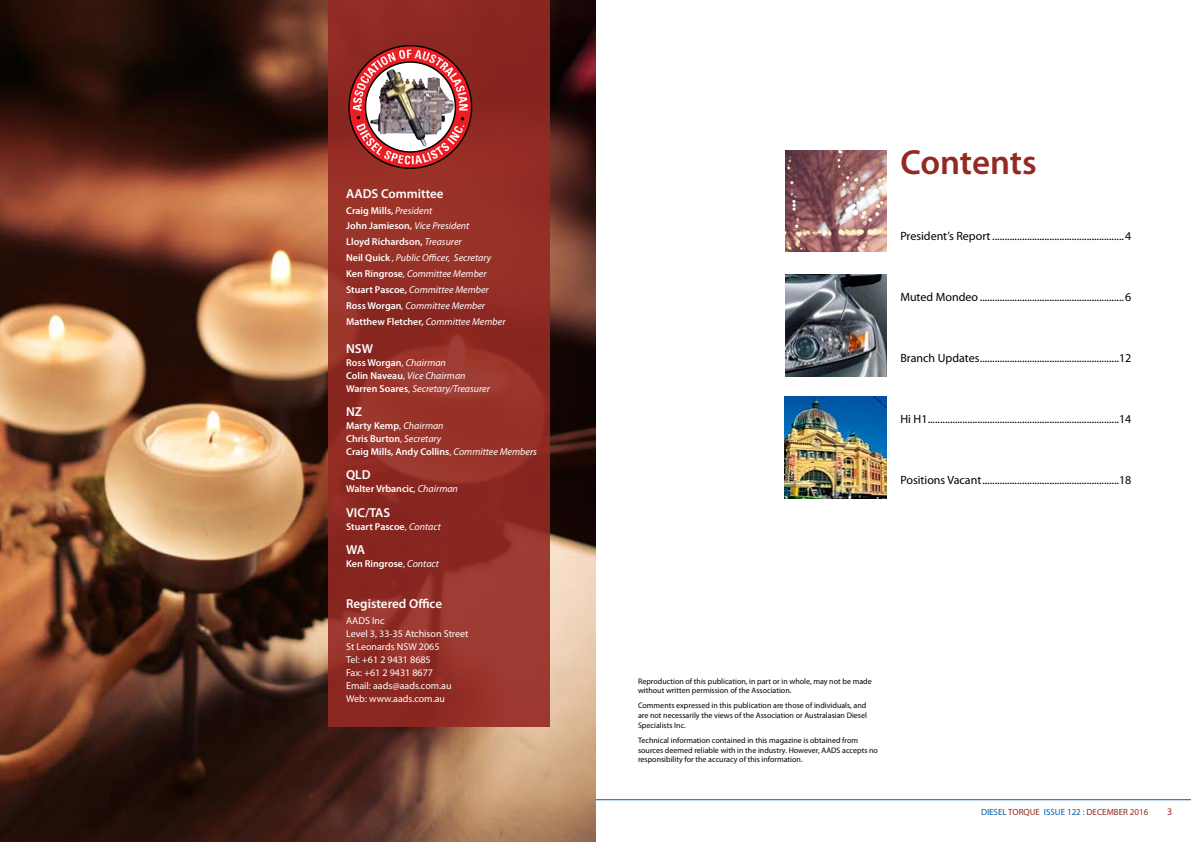
<style>
.page{position:relative;width:1191px;height:842px;background:#fff}
.page>*{position:absolute;margin:0;border:0;box-sizing:border-box;transform-origin:0 0}
.t1{font:600 35px "Myriad Pro";letter-spacing:-.005em;color:#942923}
.t2{font:600 13px "Myriad Pro";color:#fff}
.t3{font:12px "Myriad Pro";color:#000}
.t4{font:italic 10px/15.8px "Myriad Pro";color:#fff}
.t5{font:600 10px/13px "Myriad Pro";color:#fff}
.t6{font:10px/13px "Myriad Pro";color:#fff}
.t7{font:10px "Myriad Pro";color:#942923}
.t8{font:9px "Myriad Pro";color:#942923}
.t9{font:8px/9.6px "Myriad Pro";color:#000}
.s1{font-weight:600;font-style:normal}
.s2{font-weight:400;font-style:italic}
.s3{font-style:normal}
.s4{font-weight:400}
.s5{color:#005cab}
</style>
<div class="page">
<hr style="left:0;top:799px;width:1191px;height:1px;background:#005cab">
<img style="left:0;top:0;width:595px;height:842px">
<div style="left:329px;top:0;width:221px;height:726px;background:linear-gradient(to bottom,#8e2922,#95322a)"></div>
<svg style="left:349px;top:46px;width:122px;height:122px"></svg>
<svg style="left:353px;top:50px;width:114px;height:114px;background:#c64e4f"></svg>
<img style="left:370px;top:69px;width:84px;height:78px">
<img style="left:785px;top:150px;width:101px;height:102px">
<img style="left:785px;top:397px;width:101px;height:101px">
<img style="left:785px;top:275px;width:101px;height:101px">
<h2 class="t2" style="left:346px;top:185px;width:99px">AADS Committee</h2>
<p class="t4" style="left:346px;top:202px;width:147px"><span class="s1">Craig Mills,</span> President<br><span class="s1">John Jamieson,</span> Vice President<br><span class="s1">Lloyd Richardson,</span> Treasurer<br><span class="s1">Neil Quick</span> , Public Officer, Secretary<br><span class="s1">Ken Ringrose</span>, Committee Member<br><span class="s1">Stuart Pascoe,</span> Committee Member<br><span class="s1">Ross Worgan</span>, Committee Member</p>
<p class="t5" style="left:346px;top:315px;width:161px">Matthew Fletcher, <span class="s2">Committee Member</span></p>
<h2 class="t2" style="left:346px;top:340px;width:28px">NSW</h2>
<p class="t4" style="left:346px;top:356px;width:145px;line-height:13px"><span class="s1">Ross Worgan</span><span class="s3">,</span> Chairman<br><span class="s1">Colin Naveau</span><span class="s3">,</span> Vice Chairman<br><span class="s1">Warren Soares</span><span class="s3">,</span> Secretary/Treasurer</p>
<h2 class="t2" style="left:346px;top:403px;width:18px">NZ</h2>
<p class="t5" style="left:346px;top:419px;width:192px">Marty Kemp<span class="s4">,</span> <span class="s2">Chairman<br></span>Chris Burton<span class="s4">,</span> <span class="s2">Secretary<br></span>Craig Mills, Andy Collins<span class="s4">,</span> <span class="s2">Committee Members</span></p>
<h2 class="t2" style="left:346px;top:467px;width:26px">QLD</h2>
<p class="t5" style="left:346px;top:482px;width:113px">Walter Vrbancic<span class="s4">,</span> <span class="s2">Chairman</span></p>
<h2 class="t2" style="left:346px;top:504px;width:46px">VIC/TAS</h2>
<p class="t5" style="left:346px;top:520px;width:96px">Stuart Pascoe<span class="s4">,</span> <span class="s2">Contact</span></p>
<h2 class="t2" style="left:346px;top:541px;width:20px">WA</h2>
<p class="t5" style="left:346px;top:557px;width:94px">Ken Ringrose<span class="s4">,</span> <span class="s2">Contact</span></p>
<h2 class="t2" style="left:346px;top:595px;width:97px">Registered Office</h2>
<p class="t6" style="left:346px;top:614px;width:124px">AADS Inc<br>Level 3, 33-35 Atchison Street<br>St Leonards NSW 2065<br>Tel: +61 2 9431 8685<br>Fax: +61 2 9431 8677<br>Email: aads@aads.com.au<br>Web: www.aads.com.au</p>
<h1 class="t1" style="left:900px;top:140px;width:138px">Contents</h1>
<h3 class="t3" style="left:900px;top:229px;width:232px">President’s Report.....................................................4</h3>
<h3 class="t3" style="left:900px;top:290px;width:232px">Muted Mondeo..........................................................6</h3>
<h3 class="t3" style="left:900px;top:350px;width:232px">Branch Updates........................................................12</h3>
<h3 class="t3" style="left:900px;top:411px;width:232px">Hi H1.............................................................................14</h3>
<h3 class="t3" style="left:900px;top:472px;width:232px">Positions Vacant.......................................................18</h3>
<p class="t9" style="left:638px;top:676px;width:235px">Reproduction of this publication, in part or in whole, may not be made without written permission of the Association.</p>
<p class="t9" style="left:638px;top:701px;width:230px;text-align:justify">Comments expressed in this publication are those of individuals, and are not necessarily the views of the Association or Australasian Diesel Specialists Inc.</p>
<p class="t9" style="left:638px;top:735px;width:241px">Technical information contained in this magazine is obtained from sources deemed reliable with in the industry. However, AADS accepts no responsibility for the accuracy of this information.</p>
<p class="t8" style="left:981px;top:806px;width:169px"><span class="s5">DIESEL</span> TORQUE <span class="s5">ISSUE 122 :</span> DECEMBER 2016</p>
<p class="t7" style="left:1167px;top:806px;width:7px">3</p>
</div>
